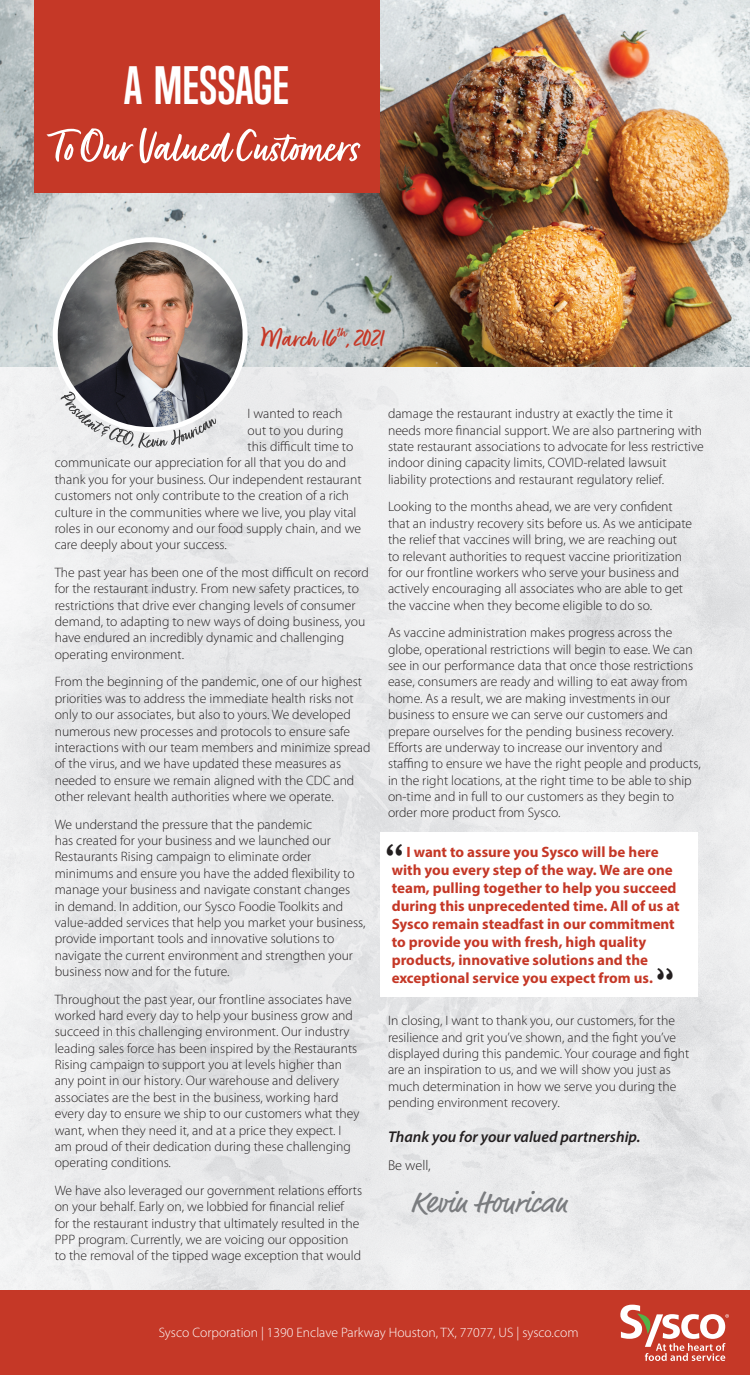
<style>
.page{position:relative;width:750px;height:1375px;background:#fff}
.page>*{position:absolute;margin:0;border:0;box-sizing:border-box;transform-origin:0 0}
.t1{font:50.75px "Fave Script Bold Pro";color:#fff}
.t2{font:49.81px "Andale Mono";color:#231f20}
.t3{font:700 49.31px "Trump Gothic Pro";color:#fff}
.t4{font:30px "Fave Script Bold Pro";color:#c53827}
.t5{font:30px "Market Pro";color:#7a7c7f}
.t6{font:italic 600 15.62px "Myriad Pro";color:#231f20}
.t7{font:700 15px/18px "Myriad Pro";color:#c53827}
.t8{font:300 14.25px "Myriad Pro";color:#231f20}
.t9{font:300 13.62px/16.4px "Myriad Pro";color:#231f20}
.t10{font:300 13.62px "Myriad Pro";color:#fff}
</style>
<div class="page">
<img style="left:0;top:367px;width:750px;height:924px">
<img style="left:0;top:1px;width:750px;height:366px">
<div style="left:0;top:1291px;width:750px;height:84px;background:#c53827"></div>
<div style="left:380px;top:832px;width:318px;height:165px;background:#fff"></div>
<svg style="left:620px;top:1305px;width:109px;height:56px"></svg>
<img style="left:55px;top:240px;width:190px;height:190px;border-radius:95px">
<div style="left:53px;top:237px;width:195px;height:195px;border:5px solid #fff;border-radius:50%"></div>
<svg style="left:61px;top:392px;width:155px;height:56px"></svg>
<div style="left:34px;top:1px;width:345px;height:192px;background:#c53827"></div>
<h3 class="t3" style="left:124px;top:55px;width:167px">A MESSAGE</h3>
<h1 class="t1" style="left:52px;top:119px;width:310px">To Our Valued Customers</h1>
<h3 class="t4" style="left:261px;top:322px;width:126px">March 16<sup>th</sup>, 2021</h3>
<p class="t9" style="left:248px;top:406px;width:96px">I wanted to reach</p>
<p class="t9" style="left:248px;top:422px;width:97px">out to you during</p>
<p class="t9" style="left:248px;top:438px;width:107px">this difficult time to</p>
<p class="t9" style="left:55px;top:455px;width:293px">communicate our appreciation for all that you do and</p>
<p class="t9" style="left:55px;top:471px;width:308px">thank you for your business. Our independent restaurant</p>
<p class="t9" style="left:55px;top:487px;width:296px">customers not only contribute to the creation of a rich</p>
<p class="t9" style="left:55px;top:504px;width:303px">culture in the communities where we live, you play vital</p>
<p class="t9" style="left:55px;top:520px;width:308px">roles in our economy and our food supply chain, and we</p>
<p class="t9" style="left:55px;top:536px;width:174px">care deeply about your success.</p>
<p class="t9" style="left:55px;top:564px;width:316px">The past year has been one of the most difficult on record for the restaurant industry. From new safety practices, to restrictions that drive ever changing levels of consumer demand, to adapting to new ways of doing business, you have endured an incredibly dynamic and challenging operating environment.</p>
<p class="t9" style="left:55px;top:674px;width:317px">From the beginning of the pandemic, one of our highest priorities was to address the immediate health risks not only to our associates, but also to yours. We developed numerous new processes and protocols to ensure safe interactions with our team members and minimize spread of the virus, and we have updated these measures as needed to ensure we remain aligned with the CDC and other relevant health authorities where we operate.</p>
<p class="t9" style="left:55px;top:816px;width:312px">We understand the pressure that the pandemic<br>has created for your business and we launched our Restaurants Rising campaign to eliminate order minimums and ensure you have the added flexibility to manage your business and navigate constant changes<br>in demand. In addition, our Sysco Foodie Toolkits and value-added services that help you market your business, provide important tools and innovative solutions to navigate the current environment and strengthen your business now and for the future.</p>
<p class="t9" style="left:55px;top:991px;width:306px">Throughout the past year, our frontline associates have worked hard every day to help your business grow and succeed in this challenging environment. Our industry leading sales force has been inspired by the Restaurants Rising campaign to support you at levels higher than any point in our history. Our warehouse and delivery associates are the best in the business, working hard every day to ensure we ship to our customers what they want, when they need it, and at a price they expect. I am proud of their dedication during these challenging operating conditions.</p>
<p class="t9" style="left:55px;top:1182px;width:309px">We have also leveraged our government relations efforts on your behalf. Early on, we lobbied for financial relief for the restaurant industry that ultimately resulted in the PPP program. Currently, we are voicing our opposition to the removal of the tipped wage exception that would</p>
<p class="t9" style="left:388px;top:406px;width:317px">damage the restaurant industry at exactly the time it needs more financial support. We are also partnering with state restaurant associations to advocate for less restrictive indoor dining capacity limits, COVID-related lawsuit liability protections and restaurant regulatory relief.</p>
<p class="t9" style="left:388px;top:499px;width:306px">Looking to the months ahead, we are very confident that an industry recovery sits before us. As we anticipate the relief that vaccines will bring, we are reaching out<br>to relevant authorities to request vaccine prioritization for our frontline workers who serve your business and actively encouraging all associates who are able to get the vaccine when they become eligible to do so.</p>
<p class="t9" style="left:388px;top:624px;width:314px">As vaccine administration makes progress across the globe, operational restrictions will begin to ease. We can see in our performance data that once those restrictions ease, consumers are ready and willing to eat away from home. As a result, we are making investments in our business to ensure we can serve our customers and prepare ourselves for the pending business recovery.<br>Efforts are underway to increase our inventory and staffing to ensure we have the right people and products, in the right locations, at the right time to be able to ship on-time and in full to our customers as they begin to order more product from Sysco.</p>
<h2 class="t2" style="left:380px;top:829px;width:31px">“</h2>
<p class="t7" style="left:392px;top:842px;width:289px;text-indent:15px">I want to assure you Sysco will be here with you every step of the way. We are one team, pulling together to help you succeed during this unprecedented time. All of us at Sysco remain steadfast in our commitment to provide you with fresh, high quality products, innovative solutions and the exceptional service you expect from us.</p>
<p class="t9" style="left:388px;top:1012px;width:303px">In closing, I want to thank you, our customers, for the resilience and grit you’ve shown, and the fight you’ve displayed during this pandemic. Your courage and fight are an inspiration to us, and we will show you just as much determination in how we serve you during the pending environment recovery.</p>
<p class="t6" style="left:388px;top:1127px;width:254px">Thank you for your valued partnership.</p>
<p class="t8" style="left:388px;top:1157px;width:44px">Be well,</p>
<h3 class="t5" style="left:411px;top:1182px;width:159px">Kevin Hourican</h3>
<p class="t10" style="left:159px;top:1325px;width:421px">Sysco Corporation | 1390 Enclave Parkway Houston, TX, 77077, US | sysco.com</p>
</div>
